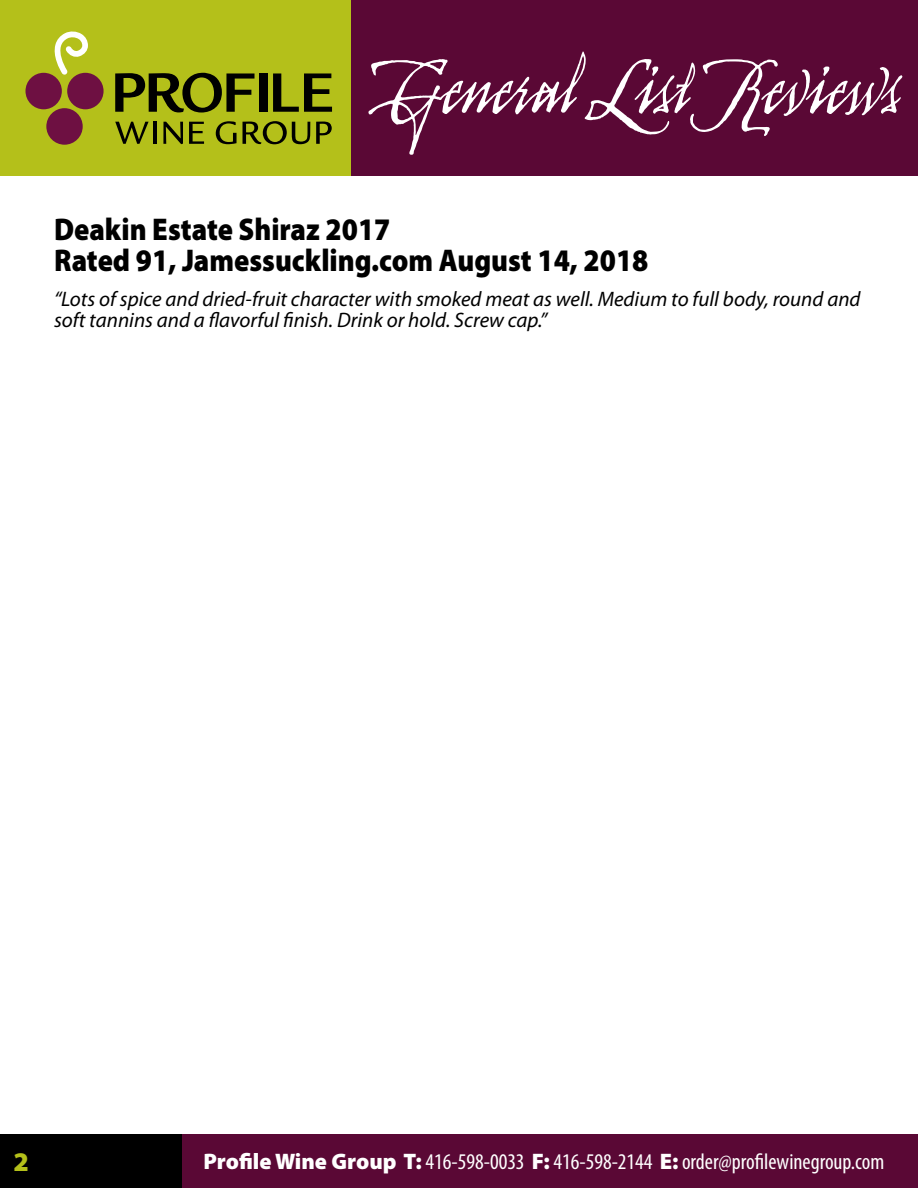
<style>
.page{position:relative;width:918px;height:1188px;background:#fff}
.page>*{position:absolute;margin:0;border:0;box-sizing:border-box;transform-origin:0 0}
.t1{font:112.5px "Arcana GMM Std Manuscript";color:#fff;scale:.75 1}
.t2{font:900 31.5px/31.5px "Myriad Pro";color:#000;scale:.9 1}
.t3{font:900 27px "Myriad Pro";color:#b4c01a}
.t4{font:condensed 22.5px "Myriad Pro";color:#fff}
.t5{font:italic 21px/21px "Myriad Pro";color:#000}
.s1{font-weight:900;font-stretch:normal}
</style>
<div class="page">
<div style="left:0;top:0;width:351px;height:176px;background:#b4c01a"></div>
<div style="left:178px;top:1134px;width:740px;height:54px;background:#5a0835"></div>
<div style="left:351px;top:0;width:567px;height:176px;background:#5a0835"></div>
<div style="left:0;top:1134px;width:181px;height:54px;background:#000"></div>
<svg style="left:115px;top:73px;width:140px;height:40px"></svg>
<div style="left:259px;top:73px;width:8px;height:39px;background:#000"></div>
<svg style="left:273px;top:73px;width:59px;height:39px"></svg>
<svg style="left:115px;top:122px;width:34px;height:22px"></svg>
<hr style="left:154px;top:122px;width:3px;height:22px;background:#000">
<svg style="left:163px;top:122px;width:20px;height:22px"></svg>
<svg style="left:189px;top:122px;width:15px;height:22px"></svg>
<svg style="left:216px;top:121px;width:21px;height:23px"></svg>
<svg style="left:243px;top:121px;width:67px;height:23px"></svg>
<svg style="left:316px;top:122px;width:16px;height:22px"></svg>
<div style="left:46px;top:108px;width:37px;height:37px;background:#6e1042;border-radius:50%"></div>
<div style="left:26px;top:73px;width:36px;height:36px;background:#6e1042;border-radius:50%"></div>
<div style="left:67px;top:73px;width:37px;height:36px;background:#6e1042;border-radius:50%"></div>
<svg style="left:54px;top:32px;width:34px;height:43px"></svg>
<h1 class="t1" style="left:373px;top:33px;width:704px">General List Reviews</h1>
<h2 class="t2" style="left:54px;top:214px;width:662px">Deakin Estate Shiraz 2017<br>Rated 91, Jamessuckling.com August 14, 2018</h2>
<p class="t5" style="left:54px;top:288px;width:808px">“Lots of spice and dried-fruit character with smoked meat as well. Medium to full body, round and soft tannins and a flavorful finish. Drink or hold. Screw cap.”</p>
<p class="t3" style="left:14px;top:1147px;width:17px">2</p>
<p class="t4" style="left:203px;top:1148px;width:682px"><span class="s1">Profile Wine Group T:</span> 416-598-0033 <span class="s1">F:</span> 416-598-2144 <span class="s1">E:</span> order@profilewinegroup.com</p>
</div>
